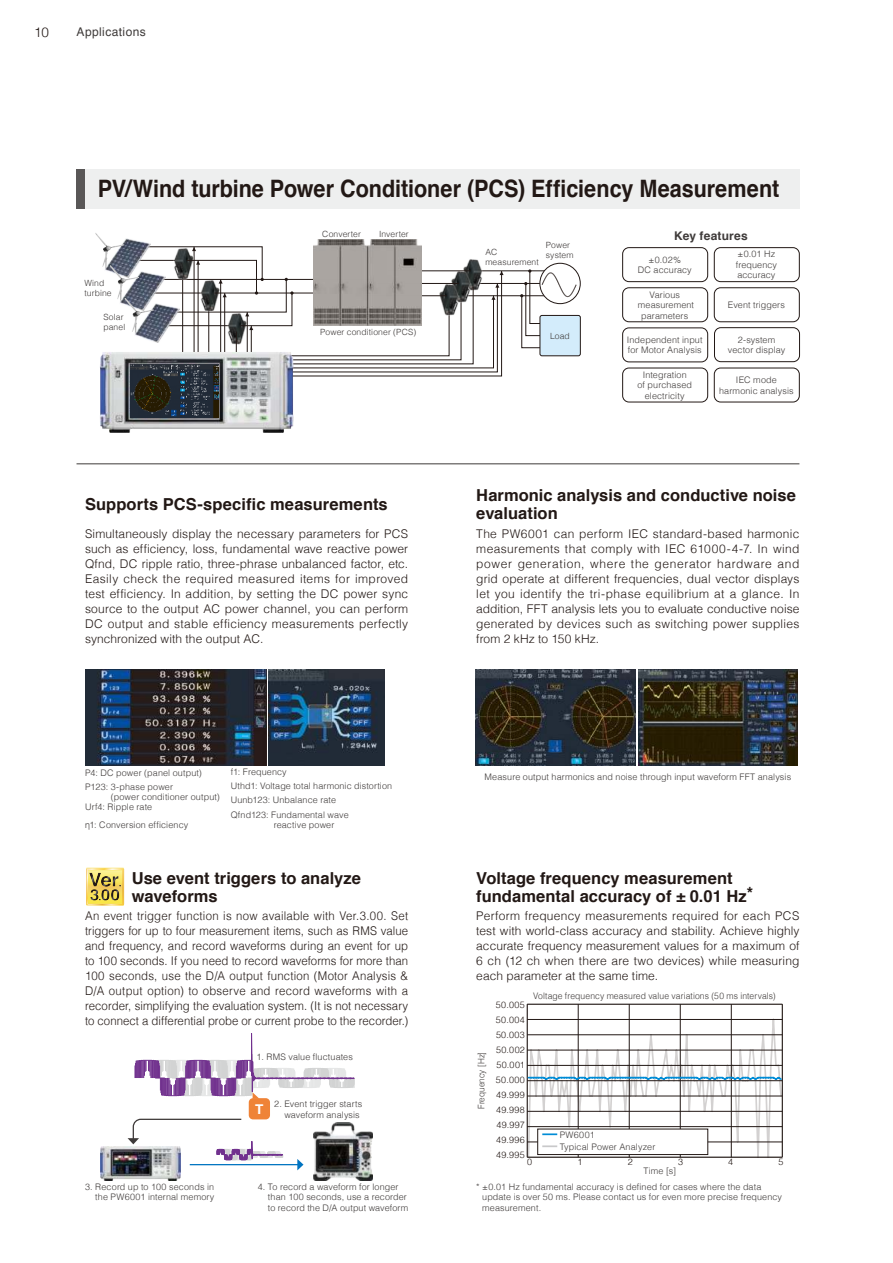
<style>
.page{position:relative;width:893px;height:1263px;background:#fff}
.page>*{position:absolute;margin:0;border:0;box-sizing:border-box;transform-origin:0 0}
.t1{font:700 24px "Helvetica";letter-spacing:-.005em;color:#221815;scale:.9 1}
.t2{font:700 16.5px/18px "Helvetica";letter-spacing:.005em;color:#221815}
.t3{font:300 13.5px "Helvetica";color:#221815}
.t4{font:700 13.5px "Helvetica";color:#fff}
.t5{font:300 12px/15px "Helvetica";letter-spacing:.01em;color:#221815;text-align:justify}
.t6{font:300 12px/15px "Helvetica";letter-spacing:.01em;color:#221815;text-align:justify;scale:.95 1}
.t7{font:12px "Helvetica";letter-spacing:.035em;color:#3e3a39}
.t8{font:700 12px "Helvetica";letter-spacing:.015em;color:#3e3a39}
.t9{font:300 9px/10.5px "Helvetica";letter-spacing:.015em;color:#3e3a39}
.t10{font:300 9px "Helvetica";letter-spacing:.04em;color:#221815}
.t11{font:300 9px "Helvetica";letter-spacing:.015em;color:#3e3a39;scale:.95 1}
.t12{font:300 9px "Helvetica";letter-spacing:.015em;color:#3e3a39;scale:.9 1}
.t13{font:300 8.55px/10.1px "Helvetica";letter-spacing:.015em;color:#3e3a39}
</style>
<div class="page">
<hr style="left:472px;top:270px;width:82px;height:1px;background:#221815">
<hr style="left:460px;top:283px;width:82px;height:1px;background:#221815">
<hr style="left:448px;top:295px;width:110px;height:1px;background:#221815">
<svg style="left:150px;top:246px;width:354px;height:130px"></svg>
<img style="left:451px;top:271px;width:21px;height:33px">
<img style="left:439px;top:284px;width:20px;height:32px">
<hr style="left:388px;top:270px;width:83px;height:1px;background:#221815">
<hr style="left:377px;top:283px;width:82px;height:1px;background:#221815">
<hr style="left:364px;top:295px;width:83px;height:1px;background:#221815">
<svg style="left:540px;top:263px;width:40px;height:41px"></svg>
<div style="left:539px;top:263px;width:42px;height:41px;border:1px solid #221815;border-radius:50%"></div>
<svg style="left:520px;top:269px;width:57px;height:79px"></svg>
<div style="left:540px;top:315px;width:40px;height:41px;background:#d3ecfb;border-radius:2px"></div>
<div style="left:540px;top:315px;width:41px;height:41px;border:1px solid #221815;border-radius:2px"></div>
<img style="left:314px;top:240px;width:107px;height:86px">
<img style="left:100px;top:352px;width:193px;height:81px">
<img style="left:130px;top:365px;width:89px;height:53px">
<img style="left:105px;top:239px;width:45px;height:33px">
<img style="left:95px;top:233px;width:29px;height:36px">
<img style="left:120px;top:271px;width:45px;height:34px">
<img style="left:110px;top:265px;width:29px;height:36px">
<img style="left:135px;top:304px;width:45px;height:39px">
<img style="left:125px;top:298px;width:29px;height:36px">
<img style="left:269px;top:669px;width:116px;height:97px">
<img style="left:85px;top:669px;width:181px;height:97px">
<div style="left:622px;top:328px;width:86px;height:34px;border:1px solid #221815;border-radius:6px"></div>
<div style="left:714px;top:368px;width:85px;height:34px;border:1px solid #221815;border-radius:6px"></div>
<div style="left:622px;top:368px;width:86px;height:34px;border:1px solid #221815;border-radius:6px"></div>
<div style="left:622px;top:288px;width:86px;height:34px;border:1px solid #221815;border-radius:6px"></div>
<div style="left:622px;top:247px;width:86px;height:35px;border:1px solid #221815;border-radius:6px"></div>
<div style="left:714px;top:247px;width:85px;height:35px;border:1px solid #221815;border-radius:6px"></div>
<div style="left:714px;top:288px;width:85px;height:34px;border:1px solid #221815;border-radius:6px"></div>
<hr style="left:782px;top:1004px;width:1px;height:153px;background:#221815">
<svg style="left:527px;top:1004px;width:255px;height:154px"></svg>
<svg style="left:87px;top:867px;width:37px;height:1px"></svg>
<img style="left:86px;top:868px;width:38px;height:38px">
<img style="left:100px;top:1146px;width:80px;height:35px">
<img style="left:313px;top:1131px;width:59px;height:50px">
<svg style="left:128px;top:1033px;width:227px;height:137px"></svg>
<div style="left:714px;top:328px;width:86px;height:34px;border:1px solid #221815;border-radius:6px"></div>
<img style="left:476px;top:669px;width:160px;height:96px">
<img style="left:638px;top:669px;width:160px;height:96px">
<hr style="left:77px;top:464px;width:722px;height:1px;background:#3e3a39">
<div style="left:85px;top:169px;width:714px;height:39px;background:#eeefef"></div>
<div style="left:77px;top:169px;width:8px;height:39px;background:#595757"></div>
<p class="t3" style="left:34px;top:27px;width:17px">10</p>
<p class="t7" style="left:77px;top:27px;width:71px">Applications</p>
<h1 class="t1" style="left:98px;top:169px;width:759px">PV/Wind turbine Power Conditioner (PCS) Efficiency Measurement</h1>
<p class="t13" style="left:84px;top:279px;width:29px">Wind turbine</p>
<p class="t13" style="left:103px;top:313px;width:23px">Solar panel</p>
<p class="t13" style="left:322px;top:230px;width:40px">Converter</p>
<p class="t13" style="left:379px;top:230px;width:31px">Inverter</p>
<p class="t13" style="left:320px;top:328px;width:97px">Power conditioner (PCS)</p>
<h2 class="t2" style="left:85px;top:495px;width:304px">Supports PCS-specific measurements</h2>
<p class="t5" style="left:85px;top:527px;width:325px">Simultaneously display the necessary parameters for PCS such as efficiency, loss, fundamental wave reactive power Qfnd, DC ripple ratio, three-phrase unbalanced factor, etc.<br>Easily check the required measured items for improved test efficiency. In addition, by setting the DC power sync source to the output AC power channel, you can perform DC output and stable efficiency measurements perfectly synchronized with the output AC.</p>
<p class="t9" style="left:85px;top:766px;width:118px;line-height:14px">P4: DC power (panel output)<br>P123: 3-phase power</p>
<p class="t9" style="left:111px;top:792px;width:111px">(power conditioner output)</p>
<p class="t9" style="left:85px;top:819px;width:105px">η1: Conversion efficiency</p>
<p class="t9" style="left:85px;top:802px;width:69px">Urf4: Ripple rate</p>
<p class="t9" style="left:231px;top:766px;width:163px;line-height:14.1px">f1: Frequency<br>Uthd1: Voltage total harmonic distortion<br>Uunb123: Unbalance rate<br>Qfnd123: Fundamental wave</p>
<p class="t9" style="left:274px;top:820px;width:62px">reactive power</p>
<h2 class="t2" style="left:132px;top:870px;width:231px">Use event triggers to analyze waveforms</h2>
<p class="t6" style="left:85px;top:910px;width:342px">An event trigger function is now available with Ver.3.00. Set triggers for up to four measurement items, such as RMS value and frequency, and record waveforms during an event for up to 100 seconds. If you need to record waveforms for more than 100 seconds, use the D/A output function (Motor Analysis &amp; D/A output option) to observe and record waveforms with a recorder, simplifying the evaluation system. (It is not necessary to connect a differential probe or current probe to the recorder.)</p>
<p class="t9" style="left:257px;top:1051px;width:98px">1. RMS value fluctuates</p>
<p class="t9" style="left:85px;top:1182px;width:131px;text-align:right">3. Record up to 100 seconds in the PW6001 internal memory</p>
<p class="t4" style="left:255px;top:1104px;width:10px">T</p>
<p class="t9" style="left:274px;top:1099px;width:90px;text-align:right">2. Event trigger starts waveform analysis</p>
<p class="t9" style="left:268px;top:1182px;width:142px;text-indent:-10px">4. To record a waveform for longer than 100 seconds, use a recorder to record the D/A output waveform</p>
<p class="t13" style="left:546px;top:241px;width:29px">Power system</p>
<p class="t13" style="left:485px;top:248px;width:55px">AC measurement</p>
<p class="t13" style="left:550px;top:331px;width:21px">Load</p>
<p class="t8" style="left:674px;top:231px;width:75px">Key features</p>
<p class="t9" style="left:638px;top:255px;width:55px;text-align:center">±0.02%<br>DC accuracy</p>
<p class="t9" style="left:736px;top:250px;width:43px">±0.01 Hz frequency accuracy</p>
<p class="t9" style="left:728px;top:300px;width:59px">Event triggers</p>
<p class="t9" style="left:638px;top:290px;width:58px;text-align:center">Various measurement parameters</p>
<p class="t9" style="left:627px;top:335px;width:77px">Independent input for Motor Analysis</p>
<p class="t9" style="left:637px;top:370px;width:56px;text-align:center">Integration<br>of purchased electricity</p>
<p class="t9" style="left:728px;top:335px;width:59px;text-align:center">2-system vector display</p>
<p class="t9" style="left:719px;top:375px;width:76px;text-align:center">IEC mode harmonic analysis</p>
<h2 class="t2" style="left:476px;top:487px;width:321px">Harmonic analysis and conductive noise evaluation</h2>
<p class="t5" style="left:476px;top:527px;width:325px">The PW6001 can perform IEC standard-based harmonic measurements that comply with IEC 61000-4-7. In wind power generation, where the generator hardware and grid operate at different frequencies, dual vector displays let you identify the tri-phase equilibrium at a glance. In addition, FFT analysis lets you to evaluate conductive noise generated by devices such as switching power supplies from 2 kHz to 150 kHz.</p>
<p class="t9" style="left:484px;top:772px;width:308px">Measure output harmonics and noise through input waveform FFT analysis</p>
<h2 class="t2" style="left:476px;top:870px;width:278px">Voltage frequency measurement fundamental accuracy of ± 0.01 Hz*</h2>
<p class="t5" style="left:476px;top:910px;width:325px">Perform frequency measurements required for each PCS test with world-class accuracy and stability. Achieve highly accurate frequency measurement values for a maximum of 6 ch (12 ch when there are two devices) while measuring each parameter at the same time.</p>
<p class="t12" style="left:478px;top:1109px;width:65px;rotate:-90deg">Frequency [Hz]</p>
<p class="t10" style="left:496px;top:1002px;width:31px">50.005</p>
<p class="t10" style="left:496px;top:1017px;width:30px">50.004</p>
<p class="t10" style="left:496px;top:1062px;width:30px">50.001</p>
<p class="t10" style="left:496px;top:1032px;width:30px">50.003</p>
<p class="t10" style="left:496px;top:1047px;width:30px">50.002</p>
<p class="t10" style="left:496px;top:1077px;width:31px">50.000</p>
<p class="t10" style="left:496px;top:1092px;width:30px">49.999</p>
<p class="t10" style="left:496px;top:1106px;width:30px">49.998</p>
<p class="t10" style="left:496px;top:1121px;width:30px">49.997</p>
<p class="t11" style="left:533px;top:992px;width:257px">Voltage frequency measured value variations (50 ms intervals)</p>
<p class="t9" style="left:560px;top:1130px;width:97px;line-height:12px">PW6001<br>Typical Power Analyzer</p>
<p class="t10" style="left:496px;top:1136px;width:30px">49.996</p>
<p class="t10" style="left:496px;top:1151px;width:30px">49.995</p>
<p class="t10" style="left:527px;top:1159px;width:7px">0</p>
<p class="t10" style="left:577px;top:1159px;width:7px">1</p>
<p class="t10" style="left:628px;top:1159px;width:7px">2</p>
<p class="t10" style="left:678px;top:1159px;width:7px">3</p>
<p class="t10" style="left:728px;top:1159px;width:7px">4</p>
<p class="t10" style="left:779px;top:1159px;width:7px">5</p>
<p class="t9" style="left:644px;top:1166px;width:34px">Time [s]</p>
<p class="t9" style="left:482px;top:1180px;width:301px;text-indent:-6px">* ±0.01 Hz fundamental accuracy is defined for cases where the data update is over 50 ms. Please contact us for even more precise frequency measurement.</p>
</div>
